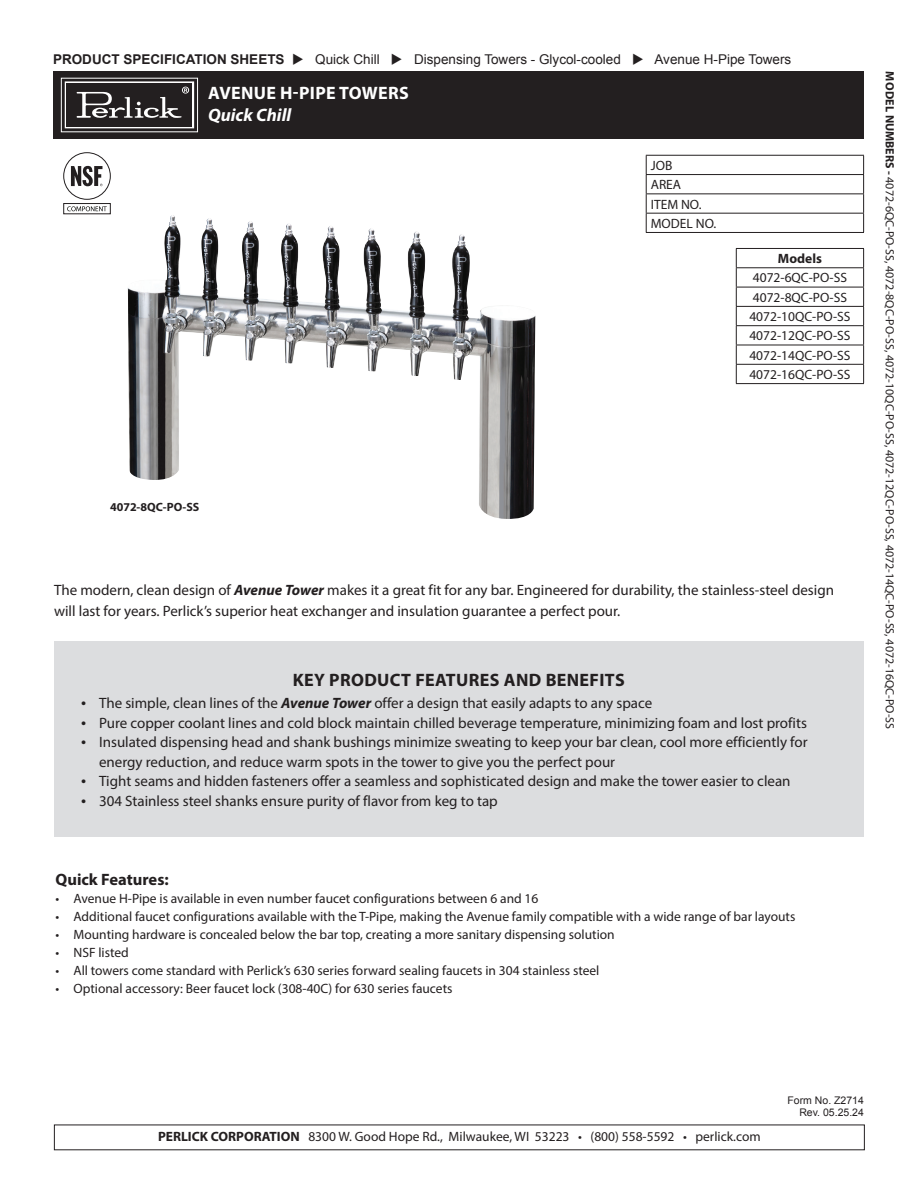
<style>
.page{position:relative;width:918px;height:1188px;background:#fff}
.page>*{position:absolute;margin:0;border:0;box-sizing:border-box;transform-origin:0 0}
.t1{font:700 18px "Myriad Pro";letter-spacing:.02em;color:#231f20}
.t2{font:700 18px "Myriad Pro";letter-spacing:.02em;color:#fff}
.t3{font:italic 700 18px "Myriad Pro";color:#fff}
.t4{font:700 16.5px "Myriad Pro";color:#231f20}
.t5{font:15px/19.5px "Myriad Pro";color:#231f20}
.t6{font:13.5px "Myriad Pro";color:#231f20}
.t7{font:13.5px "Arial";color:#231f20}
.t8{font:700 13.5px "Myriad Pro";color:#231f20}
.t9{font:12px "Myriad Pro";color:#231f20}
.t10{font:700 12px "Myriad Pro";color:#231f20}
.t11{font:10.5px/12.6px "Arial";color:#231f20;text-align:right}
.s1{font-weight:700}
.s2{font-weight:700;font-style:italic}
.s3{font-size:18px}
</style>
<div class="page">
<hr style="left:646px;top:155px;width:218px;height:1px;background:#231f20">
<hr style="left:646px;top:174px;width:218px;height:1px;background:#231f20">
<hr style="left:646px;top:193px;width:218px;height:1px;background:#231f20">
<hr style="left:646px;top:213px;width:218px;height:1px;background:#231f20">
<svg style="left:646px;top:156px;width:1px;height:76px"></svg>
<svg style="left:863px;top:156px;width:1px;height:76px"></svg>
<hr style="left:646px;top:232px;width:218px;height:1px;background:#231f20">
<hr style="left:736px;top:248px;width:128px;height:1px;background:#231f20">
<hr style="left:736px;top:267px;width:128px;height:1px;background:#231f20">
<hr style="left:736px;top:287px;width:128px;height:1px;background:#231f20">
<hr style="left:736px;top:306px;width:128px;height:1px;background:#231f20">
<hr style="left:736px;top:325px;width:128px;height:1px;background:#231f20">
<hr style="left:736px;top:345px;width:128px;height:1px;background:#231f20">
<hr style="left:736px;top:364px;width:128px;height:1px;background:#231f20">
<svg style="left:736px;top:249px;width:1px;height:134px"></svg>
<svg style="left:863px;top:249px;width:1px;height:134px"></svg>
<hr style="left:736px;top:383px;width:128px;height:1px;background:#231f20">
<div style="left:53px;top:71px;width:811px;height:68px;background:#231f20"></div>
<svg style="left:64px;top:81px;width:131px;height:48px"></svg>
<img style="left:128px;top:215px;width:407px;height:304px">
<div style="left:54px;top:641px;width:809px;height:196px;background:#dcdddf"></div>
<div style="left:63px;top:152px;width:48px;height:48px;border:1px solid #231f20;border-radius:50%"></div>
<svg style="left:71px;top:166px;width:32px;height:20px"></svg>
<div style="left:64px;top:203px;width:47px;height:11px;border:1px solid #231f20"></div>
<svg style="left:67px;top:206px;width:40px;height:5px"></svg>
<p class="t7" style="left:53px;top:51px;width:740px"><span class="s1">PRODUCT SPECIFICATION SHEETS</span> ◆ Quick Chill ◆ Dispensing Towers - Glycol-cooled ◆ Avenue H-Pipe Towers</p>
<p class="t2" style="left:208px;top:81px;width:202px">AVENUE H-PIPE TOWERS</p>
<p class="t3" style="left:208px;top:103px;width:85px">Quick Chill</p>
<p class="t10" style="left:110px;top:499px;width:91px">4072-8QC-PO-SS</p>
<p class="t6" style="left:651px;top:157px;width:23px">JOB</p>
<p class="t6" style="left:651px;top:176px;width:32px">AREA</p>
<p class="t6" style="left:651px;top:196px;width:52px">ITEM NO.</p>
<p class="t6" style="left:651px;top:215px;width:67px">MODEL NO.</p>
<p class="t8" style="left:778px;top:250px;width:46px">Models</p>
<p class="t6" style="left:753px;top:270px;width:96px">4072-6QC-PO-SS</p>
<p class="t6" style="left:753px;top:289px;width:96px">4072-8QC-PO-SS</p>
<p class="t6" style="left:749px;top:308px;width:103px">4072-10QC-PO-SS</p>
<p class="t6" style="left:749px;top:328px;width:103px">4072-12QC-PO-SS</p>
<p class="t6" style="left:749px;top:347px;width:103px">4072-14QC-PO-SS</p>
<p class="t6" style="left:749px;top:366px;width:103px">4072-16QC-PO-SS</p>
<p class="t5" style="left:54px;top:579px;width:782px;line-height:21px">The modern, clean design of <span class="s2">Avenue Tower</span> makes it a great fit for any bar. Engineered for durability, the stainless-steel design will last for years. Perlick’s superior heat exchanger and insulation guarantee a perfect pour.</p>
<p class="t1" style="left:293px;top:669px;width:334px">KEY PRODUCT FEATURES AND BENEFITS</p>
<p class="t5" style="left:81px;top:693px;width:573px"><span class="s3">•</span> The simple, clean lines of the <span class="s2">Avenue Tower</span> offer a design that easily adapts to any space</p>
<p class="t5" style="left:81px;top:713px;width:728px"><span class="s3">•</span> Pure copper coolant lines and cold block maintain chilled beverage temperature, minimizing foam and lost profits</p>
<p class="t5" style="left:99px;top:732px;width:710px;text-indent:-18px"><span class="s3">•</span> Insulated dispensing head and shank bushings minimize sweating to keep your bar clean, cool more efficiently for energy reduction, and reduce warm spots in the tower to give you the perfect pour</p>
<p class="t5" style="left:81px;top:771px;width:711px"><span class="s3">•</span> Tight seams and hidden fasteners offer a seamless and sophisticated design and make the tower easier to clean</p>
<p class="t5" style="left:81px;top:790px;width:418px"><span class="s3">•</span> 304 Stainless steel shanks ensure purity of flavor from keg to tap</p>
<p class="t4" style="left:55px;top:868px;width:115px">Quick Features:</p>
<p class="t6" style="left:55px;top:890px;width:485px">• Avenue H-Pipe is available in even number faucet configurations between 6 and 16</p>
<p class="t6" style="left:55px;top:908px;width:741px">• Additional faucet configurations available with the T-Pipe, making the Avenue family compatible with a wide range of bar layouts</p>
<p class="t6" style="left:55px;top:926px;width:561px">• Mounting hardware is concealed below the bar top, creating a more sanitary dispensing solution</p>
<p class="t6" style="left:55px;top:944px;width:75px">• NSF listed</p>
<p class="t6" style="left:55px;top:962px;width:546px">• All towers come standard with Perlick’s 630 series forward sealing faucets in 304 stainless steel</p>
<p class="t6" style="left:55px;top:980px;width:399px">• Optional accessory: Beer faucet lock (308-40C) for 630 series faucets</p>
<p class="t9" style="left:897px;top:71px;width:659px;rotate:90deg"><span class="s1">MODEL NUMBERS -</span> 4072-6QC-PO-SS, 4072-8QC-PO-SS, 4072-10QC-PO-SS, 4072-12QC-PO-SS, 4072-14QC-PO-SS, 4072-16QC-PO-SS</p>
<p class="t6" style="left:158px;top:1128px;width:604px"><span class="s1">PERLICK CORPORATION</span> 8300 W. Good Hope Rd., Milwaukee, WI 53223 • (800) 558-5592 • perlick.com</p>
<p class="t11" style="left:788px;top:1094px;width:78px">Form No. Z2714<br>Rev. 05.25.24</p>
</div>
